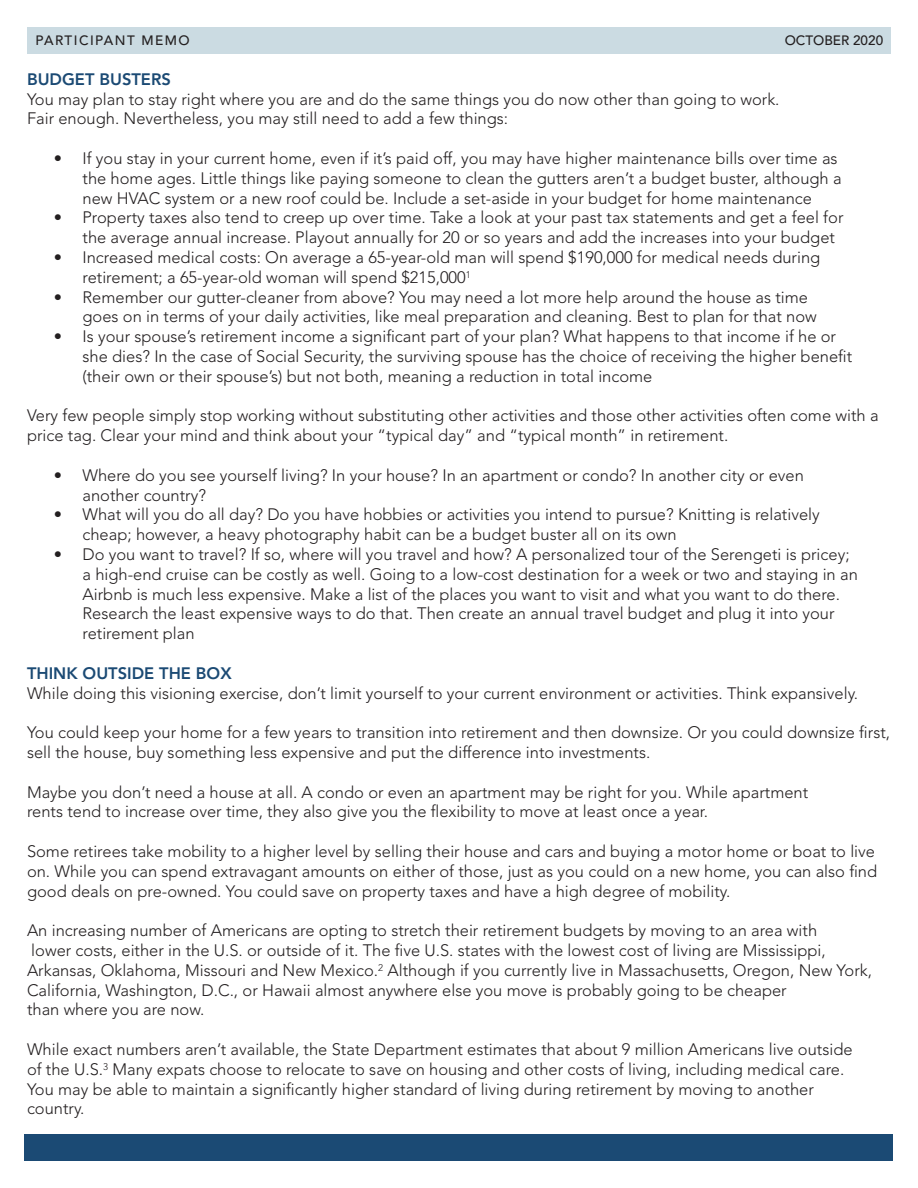
<style>
.page{position:relative;width:918px;height:1188px;background:#fff}
.page>*{position:absolute;margin:0;border:0;box-sizing:border-box;transform-origin:0 0}
.t1{font:300 16.5px/19.8px "Avenir LT Std";color:#231f20}
.t2{font:800 16.5px "Avenir LT Std";color:#1b4a74}
.t3{font:500 13.5px "Avenir LT Std";letter-spacing:.11em;color:#231f20}
.t4{font:500 13.5px "Avenir LT Std";color:#231f20}
</style>
<div class="page">
<div style="left:27px;top:27px;width:864px;height:27px;background:#cbdbe2"></div>
<div style="left:25px;top:1134px;width:868px;height:27px;background:#1b4a74"></div>
<p class="t3" style="left:36px;top:32px;width:156px">PARTICIPANT MEMO</p>
<p class="t4" style="left:785px;top:32px;width:100px">OCTOBER 2020</p>
<p class="t2" style="left:27px;top:69px;width:145px">BUDGET BUSTERS</p>
<p class="t1" style="left:27px;top:89px;width:754px">You may plan to stay right where you are and do the same things you do now other than going to work.</p>
<p class="t1" style="left:27px;top:109px;width:483px">Fair enough. Nevertheless, you may still need to add a few things:</p>
<p class="t1" style="left:54px;top:149px;width:785px">• If you stay in your current home, even if it’s paid off, you may have higher maintenance bills over time as</p>
<p class="t1" style="left:83px;top:168px;width:761px">the home ages. Little things like paying someone to clean the gutters aren’t a budget buster, although a</p>
<p class="t1" style="left:83px;top:188px;width:731px">new HVAC system or a new roof could be. Include a set-aside in your budget for home maintenance</p>
<p class="t1" style="left:54px;top:208px;width:791px">• Property taxes also tend to creep up over time. Take a look at your past tax statements and get a feel for</p>
<p class="t1" style="left:83px;top:228px;width:754px">the average annual increase. Playout annually for 20 or so years and add the increases into your budget</p>
<p class="t1" style="left:54px;top:248px;width:768px">• Increased medical costs: On average a 65-year-old man will spend $190,000 for medical needs during</p>
<p class="t1" style="left:83px;top:267px;width:390px">retirement; a 65-year-old woman will spend $215,000<sup>1</sup></p>
<p class="t1" style="left:54px;top:287px;width:756px">• Remember our gutter-cleaner from above? You may need a lot more help around the house as time</p>
<p class="t1" style="left:83px;top:307px;width:736px">goes on in terms of your daily activities, like meal preparation and cleaning. Best to plan for that now</p>
<p class="t1" style="left:54px;top:327px;width:784px">• Is your spouse’s retirement income a significant part of your plan? What happens to that income if he or</p>
<p class="t1" style="left:83px;top:347px;width:771px">she dies? In the case of Social Security, the surviving spouse has the choice of receiving the higher benefit</p>
<p class="t1" style="left:83px;top:366px;width:571px">(their own or their spouse’s) but not both, meaning a reduction in total income</p>
<p class="t1" style="left:27px;top:406px;width:853px">Very few people simply stop working without substituting other activities and those other activities often come with a price tag. Clear your mind and think about your “typical day” and “typical month” in retirement.</p>
<p class="t1" style="left:54px;top:465px;width:751px">• Where do you see yourself living? In your house? In an apartment or condo? In another city or even</p>
<p class="t1" style="left:83px;top:485px;width:125px">another country?</p>
<p class="t1" style="left:54px;top:505px;width:767px">• What will you do all day? Do you have hobbies or activities you intend to pursue? Knitting is relatively</p>
<p class="t1" style="left:83px;top:525px;width:596px">cheap; however, a heavy photography habit can be a budget buster all on its own</p>
<p class="t1" style="left:54px;top:545px;width:797px">• Do you want to travel? If so, where will you travel and how? A personalized tour of the Serengeti is pricey;</p>
<p class="t1" style="left:83px;top:564px;width:777px">a high-end cruise can be costly as well. Going to a low-cost destination for a week or two and staying in an</p>
<p class="t1" style="left:83px;top:584px;width:759px">Airbnb is much less expensive. Make a list of the places you want to visit and what you want to do there.</p>
<p class="t1" style="left:83px;top:604px;width:754px">Research the least expensive ways to do that. Then create an annual travel budget and plug it into your</p>
<p class="t1" style="left:83px;top:624px;width:114px">retirement plan</p>
<p class="t2" style="left:27px;top:663px;width:206px">THINK OUTSIDE THE BOX</p>
<p class="t1" style="left:27px;top:683px;width:833px">While doing this visioning exercise, don’t limit yourself to your current environment or activities. Think expansively.</p>
<p class="t1" style="left:27px;top:723px;width:865px">You could keep your home for a few years to transition into retirement and then downsize. Or you could downsize first, sell the house, buy something less expensive and put the difference into investments.</p>
<p class="t1" style="left:27px;top:782px;width:783px">Maybe you don’t need a house at all. A condo or even an apartment may be right for you. While apartment</p>
<p class="t1" style="left:27px;top:802px;width:683px">rents tend to increase over time, they also give you the flexibility to move at least once a year.</p>
<p class="t1" style="left:27px;top:842px;width:852px">Some retirees take mobility to a higher level by selling their house and cars and buying a motor home or boat to live on. While you can spend extravagant amounts on either of those, just as you could on a new home, you can also find good deals on pre-owned. You could save on property taxes and have a high degree of mobility.</p>
<p class="t1" style="left:27px;top:921px;width:792px">An increasing number of Americans are opting to stretch their retirement budgets by moving to an area with</p>
<p class="t1" style="left:31px;top:941px;width:796px">lower costs, either in the U.S. or outside of it. The five U.S. states with the lowest cost of living are Mississippi,</p>
<p class="t1" style="left:27px;top:960px;width:847px">Arkansas, Oklahoma, Missouri and New Mexico.<sup>2</sup> Although if you currently live in Massachusetts, Oregon, New York,<br>California, Washington, D.C., or Hawaii almost anywhere else you move is probably going to be cheaper</p>
<p class="t1" style="left:27px;top:1000px;width:179px">than where you are now.</p>
<p class="t1" style="left:27px;top:1040px;width:827px">While exact numbers aren’t available, the State Department estimates that about 9 million Americans live outside</p>
<p class="t1" style="left:27px;top:1059px;width:819px">of the U.S.<sup>3</sup> Many expats choose to relocate to save on housing and other costs of living, including medical care.</p>
<p class="t1" style="left:27px;top:1079px;width:788px">You may be able to maintain a significantly higher standard of living during retirement by moving to another</p>
<p class="t1" style="left:27px;top:1099px;width:59px">country.</p>
</div>
